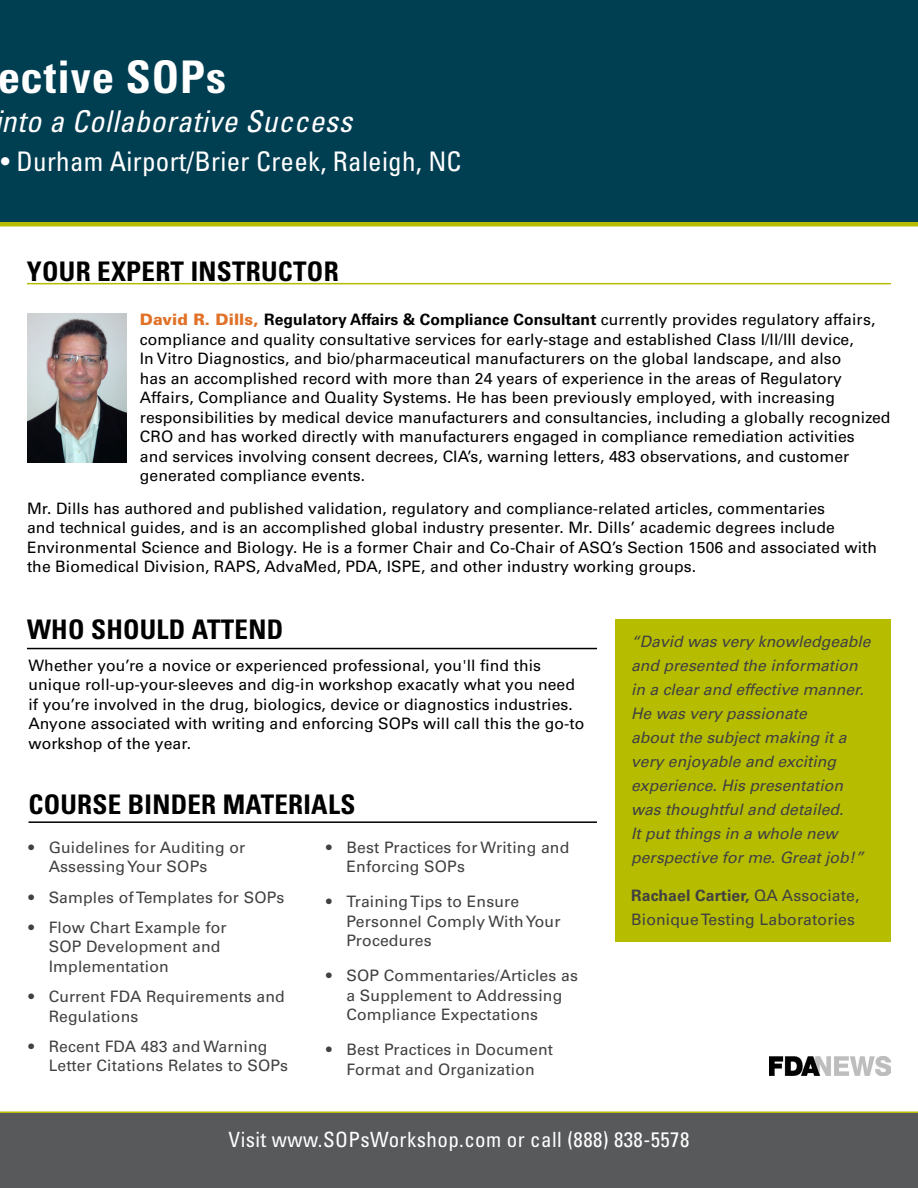
<style>
.page{position:relative;width:918px;height:1188px;background:#fff}
.page>*{position:absolute;margin:0;border:0;box-sizing:border-box;transform-origin:0 0}
.t1{font:700 condensed 45px "Univers LT Std";letter-spacing:.02em;color:#fff}
.t2{font:italic condensed 30px "Univers LT Std";letter-spacing:.02em;color:#fff}
.t3{font:700 condensed 27px "Univers LT Std";letter-spacing:.01em;color:#000}
.t4{font:condensed 27px "Univers LT Std";letter-spacing:.01em;color:#fff}
.t5{font:condensed 21px "Univers LT Std";letter-spacing:.02em;color:#fff}
.t6{font:15.75px/19.5px "Univers LT Std";letter-spacing:.005em;color:#000}
.t7{font:15.75px/19.5px "Univers LT Std";letter-spacing:.01em;color:#414042}
.t8{font:italic 15.75px/24px "Univers LT Std";color:#414042}
.s1{font-weight:900;color:#e17127}
.s2{font-weight:700}
</style>
<div class="page">
<div style="left:0;top:1112px;width:918px;height:76px;background:#58595b"></div>
<hr style="left:27px;top:283px;width:864px;height:1px;background:#b6bd00">
<div style="left:0;top:0;width:918px;height:226px;background:#003e52"></div>
<hr style="left:27px;top:648px;width:570px;height:1px;background:#000">
<hr style="left:28px;top:821px;width:569px;height:2px;background:#000">
<div style="left:615px;top:619px;width:276px;height:323px;background:#b6bd00"></div>
<img style="left:27px;top:314px;width:99px;height:148px">
<img style="left:769px;top:1057px;width:122px;height:19px">
<h1 class="t1" style="left:-3px;top:49px;width:231px">ective SOPs</h1>
<h2 class="t2" style="left:-6px;top:102px;width:359px">into a Collaborative Success</h2>
<h3 class="t4" style="left:1px;top:144px;width:462px">• Durham Airport/Brier Creek, Raleigh, NC</h3>
<h3 class="t3" style="left:27px;top:255px;width:313px">YOUR EXPERT INSTRUCTOR</h3>
<p class="t6" style="left:140px;top:310px;width:752px"><span class="s1">David R. Dills,</span> <span class="s2">Regulatory Affairs &amp; Compliance Consultant</span> currently provides regulatory affairs, compliance and quality consultative services for early-stage and established Class I/II/III device,<br>In Vitro Diagnostics, and bio/pharmaceutical manufacturers on the global landscape, and also<br>has an accomplished record with more than 24 years of experience in the areas of Regulatory Affairs, Compliance and Quality Systems. He has been previously employed, with increasing responsibilities by medical device manufacturers and consultancies, including a globally recognized CRO and has worked directly with manufacturers engaged in compliance remediation activities<br>and services involving consent decrees, CIA’s, warning letters, 483 observations, and customer generated compliance events.</p>
<p class="t6" style="left:27px;top:498px;width:852px">Mr. Dills has authored and published validation, regulatory and compliance-related articles, commentaries<br>and technical guides, and is an accomplished global industry presenter. Mr. Dills’ academic degrees include Environmental Science and Biology. He is a former Chair and Co-Chair of ASQ’s Section 1506 and associated with the Biomedical Division, RAPS, AdvaMed, PDA, ISPE, and other industry working groups.</p>
<h3 class="t3" style="left:27px;top:613px;width:258px">WHO SHOULD ATTEND</h3>
<p class="t6" style="left:28px;top:656px;width:557px">Whether you’re a novice or experienced professional, you'll find this unique roll-up-your-sleeves and dig-in workshop exacatly what you need if you’re involved in the drug, biologics, device or diagnostics industries.<br>Anyone associated with writing and enforcing SOPs will call this the go-to workshop of the year.</p>
<h3 class="t3" style="left:28px;top:788px;width:328px">COURSE BINDER MATERIALS</h3>
<p class="t7" style="left:49px;top:837px;width:198px;text-indent:-20px">• Guidelines for Auditing or<br>Assessing Your SOPs</p>
<p class="t7" style="left:28px;top:887px;width:257px">• Samples of Templates for SOPs</p>
<p class="t7" style="left:49px;top:918px;width:179px;text-indent:-20px">• Flow Chart Example for<br>SOP Development and<br>Implementation</p>
<p class="t7" style="left:49px;top:987px;width:238px;text-indent:-20px">• Current FDA Requirements and<br>Regulations</p>
<p class="t7" style="left:49px;top:1037px;width:241px;text-indent:-20px">• Recent FDA 483 and Warning<br>Letter Citations Relates to SOPs</p>
<p class="t7" style="left:347px;top:837px;width:224px;text-indent:-20px">• Best Practices for Writing and<br>Enforcing SOPs</p>
<p class="t7" style="left:347px;top:892px;width:216px;text-indent:-20px">• Training Tips to Ensure<br>Personnel Comply With Your<br>Procedures</p>
<p class="t7" style="left:347px;top:966px;width:233px;text-indent:-20px">• SOP Commentaries/Articles as a Supplement to Addressing<br>Compliance Expectations</p>
<p class="t7" style="left:326px;top:1040px;width:228px;text-align:center">• Best Practices in Document<br>Format and Organization</p>
<p class="t8" style="left:631px;top:630px;width:241px">“David was very knowledgeable and presented the information in a clear and effective manner.<br>He was very passionate<br>about the subject making it a very enjoyable and exciting experience. His presentation was thoughtful and detailed.<br>It put things in a whole new perspective for me. Great job!”</p>
<p class="t7" style="left:631px;top:883px;width:230px;line-height:24px"><span class="s2">Rachael Cartier,</span> QA Associate,<br>Bionique Testing Laboratories</p>
<h3 class="t5" style="left:229px;top:1127px;width:462px">Visit www.SOPsWorkshop.com or call (888) 838-5578</h3>
</div>
